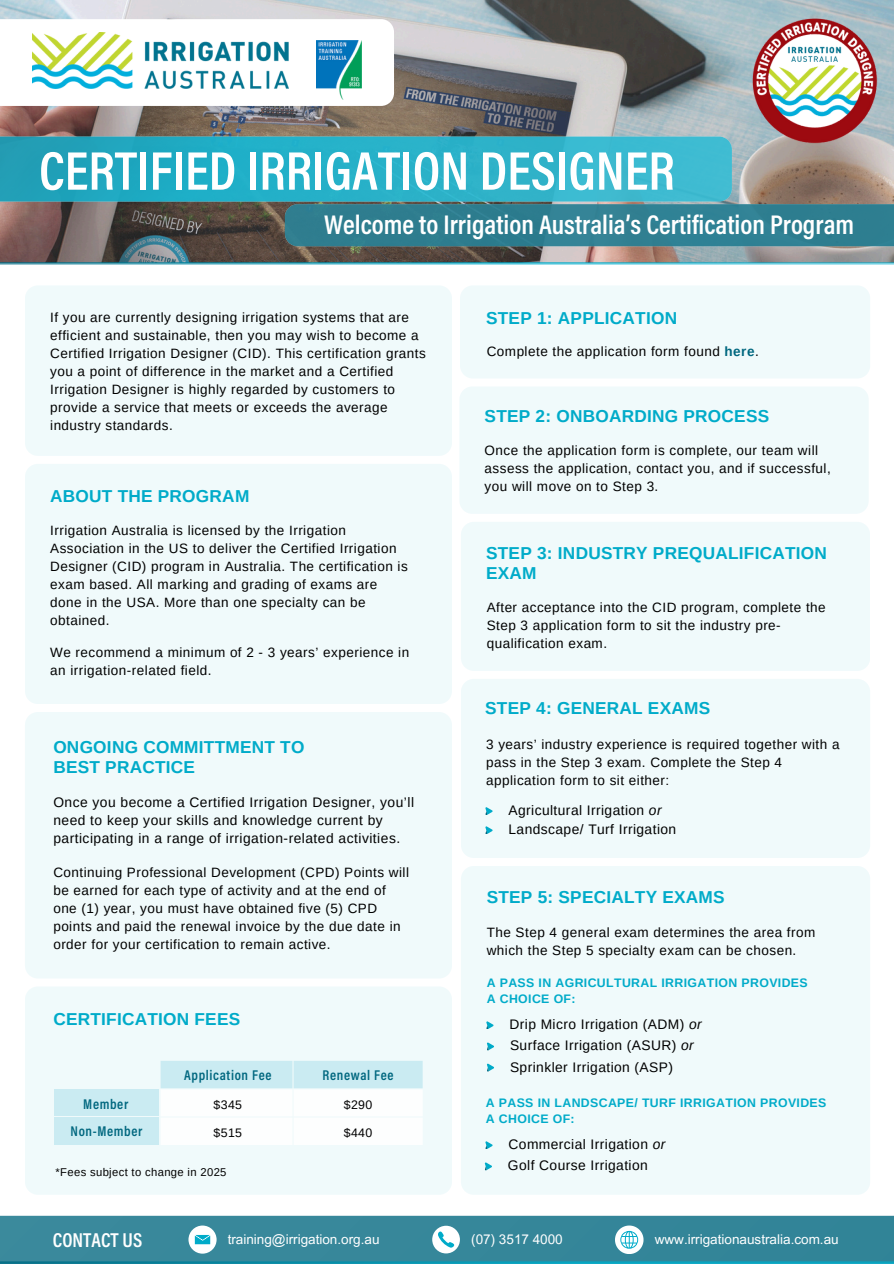
<style>
.page{position:relative;width:894px;height:1264px;background:#fff}
.page>*{position:absolute;margin:0;border:0;box-sizing:border-box;transform-origin:0 0}
.t1{font:600 54.9px "Acumin Pro Cond";color:#fff}
.t2{font:600 27.3px "Acumin Pro Cond";color:#fff}
.t3{font:600 20.25px "Acumin Pro Cond";color:#fff}
.t4{font:700 17.25px/20.2px "Arimo";letter-spacing:.015em;color:#00abc9}
.t5{font:600 14.25px "Acumin Pro Cond";letter-spacing:.045em;color:#00677f}
.t6{font:13.8px/18px "Arimo";letter-spacing:.03em;color:#000}
.t7{font:13.5px/18px "Arimo";letter-spacing:.035em;color:#000}
.t8{font:13.5px "Arial MT Pro";color:#fff}
.t9{font:700 12.3px/15.5px "Arimo";letter-spacing:.03em;color:#00abc9}
.t10{font:12.3px "Arimo";letter-spacing:.03em;color:#000}
.t11{font:11.25px "Arimo";letter-spacing:.03em;color:#000}
.s1{font-weight:700;color:#00677f}
.s2{font-style:italic}
</style>
<div class="page">
<img style="left:0;top:0;width:893px;height:262px">
<svg style="left:0;top:19px;width:394px;height:87px"></svg>
<svg style="left:0;top:136px;width:731px;height:65px;background:#2bafc6"></svg>
<img style="left:316px;top:40px;width:45px;height:60px">
<img style="left:33px;top:32px;width:255px;height:56px">
<div style="left:25px;top:464px;width:427px;height:240px;background:#f0fafb"></div>
<div style="left:285px;top:204px;width:608px;height:42px;background:#2f7e90"></div>
<div style="left:25px;top:286px;width:427px;height:170px;background:#f0fafb"></div>
<hr style="left:0;top:262px;width:893px;height:2px;background:#bfbfbf">
<div style="left:460px;top:286px;width:410px;height:92px;background:#f0fafb"></div>
<div style="left:25px;top:987px;width:426px;height:207px;background:#f0fafb"></div>
<svg style="left:160px;top:1060px;width:262px;height:84px"></svg>
<div style="left:54px;top:1089px;width:105px;height:27px;background:#c6eaf1"></div>
<div style="left:54px;top:1117px;width:105px;height:27px;background:#c6eaf1"></div>
<svg style="left:0;top:1215px;width:893px;height:48px;background:#3e8da0"></svg>
<img style="left:748px;top:14px;width:132px;height:132px">
<div style="left:25px;top:712px;width:427px;height:266px;background:#f0fafb"></div>
<div style="left:460px;top:387px;width:408px;height:127px;background:#f0fafb"></div>
<div style="left:461px;top:522px;width:408px;height:149px;background:#f0fafb"></div>
<div style="left:461px;top:679px;width:409px;height:179px;background:#f0fafb"></div>
<svg style="left:485px;top:807px;width:7px;height:7px"></svg>
<svg style="left:485px;top:826px;width:7px;height:8px"></svg>
<div style="left:461px;top:866px;width:409px;height:328px;background:#f0fafb"></div>
<svg style="left:486px;top:1021px;width:7px;height:7px"></svg>
<svg style="left:486px;top:1042px;width:8px;height:8px"></svg>
<svg style="left:486px;top:1063px;width:8px;height:8px"></svg>
<svg style="left:485px;top:1140px;width:7px;height:8px"></svg>
<svg style="left:484px;top:1162px;width:8px;height:7px"></svg>
<p class="t1" style="left:39px;top:149px;width:637px">CERTIFIED IRRIGATION DESIGNER</p>
<h6 class="t2" style="left:324px;top:214px;width:531px">Welcome to Irrigation Australia’s Certification Program</h6>
<h1 class="t7" style="left:50px;top:308px;width:377px">If you are currently designing irrigation systems that are efficient and sustainable, then you may wish to become a Certified Irrigation Designer (CID). This certification grants you a point of difference in the market and a Certified Irrigation Designer is highly regarded by customers to provide a service that meets or exceeds the average industry standards.</h1>
<h2 class="t4" style="left:50px;top:486px;width:201px">ABOUT THE PROGRAM</h2>
<p class="t7" style="left:50px;top:521px;width:359px">Irrigation Australia is licensed by the Irrigation Association in the US to deliver the Certified Irrigation Designer (CID) program in Australia. The certification is exam based. All marking and grading of exams are done in the USA. More than one specialty can be obtained.</p>
<h6 class="t7" style="left:50px;top:643px;width:360px">We recommend a minimum of 2 - 3 years’ experience in an irrigation-related field.</h6>
<p class="t4" style="left:53px;top:736px;width:252px">ONGOING COMMITTMENT TO<br>BEST PRACTICE</p>
<h5 class="t6" style="left:53px;top:792px;width:362px">Once you become a Certified Irrigation Designer, you’ll need to keep your skills and knowledge current by participating in a range of irrigation-related activities.</h5>
<p class="t7" style="left:53px;top:863px;width:357px">Continuing Professional Development (CPD) Points will be earned for each type of activity and at the end of one (1) year, you must have obtained five (5) CPD points and paid the renewal invoice by the due date in order for your certification to remain active.</p>
<h6 class="t4" style="left:53px;top:1008px;width:188px">CERTIFICATION FEES</h6>
<h5 class="t5" style="left:184px;top:1069px;width:89px">Application Fee</h5>
<h6 class="t5" style="left:322px;top:1069px;width:72px">Renewal Fee</h6>
<h4 class="t5" style="left:83px;top:1098px;width:46px">Member</h4>
<h6 class="t5" style="left:70px;top:1125px;width:73px">Non-Member</h6>
<h6 class="t10" style="left:213px;top:1098px;width:30px">$345</h6>
<h4 class="t10" style="left:344px;top:1098px;width:30px">$290</h4>
<h5 class="t10" style="left:213px;top:1126px;width:30px">$515</h5>
<h5 class="t10" style="left:344px;top:1126px;width:30px">$440</h5>
<p class="t11" style="left:56px;top:1165px;width:172px">*Fees subject to change in 2025</p>
<h4 class="t4" style="left:486px;top:307px;width:192px">STEP 1: APPLICATION</h4>
<h4 class="t7" style="left:486px;top:342px;width:273px">Complete the application form found <span class="s1">here</span>.</h4>
<p class="t4" style="left:484px;top:406px;width:286px">STEP 2: ONBOARDING PROCESS</p>
<h4 class="t7" style="left:484px;top:441px;width:347px">Once the application form is complete, our team will assess the application, contact you, and if successful, you will move on to Step 3.</h4>
<p class="t4" style="left:486px;top:543px;width:342px">STEP 3: INDUSTRY PREQUALIFICATION<br>EXAM</p>
<h6 class="t7" style="left:486px;top:598px;width:340px">After acceptance into the CID program, complete the<br>Step 3 application form to sit the industry pre&shy;qualification exam.</h6>
<p class="t4" style="left:485px;top:698px;width:226px">STEP 4: GENERAL EXAMS</p>
<h4 class="t7" style="left:486px;top:735px;width:355px">3 years’ industry experience is required together with a pass in the Step 3 exam. Complete the Step 4 application form to sit either:</h4>
<h6 class="t6" style="left:508px;top:801px;width:155px">Agricultural Irrigation <span class="s2">or</span></h6>
<h4 class="t6" style="left:508px;top:820px;width:169px">Landscape/ Turf Irrigation</h4>
<h6 class="t4" style="left:486px;top:887px;width:239px">STEP 5: SPECIALTY EXAMS</h6>
<p class="t7" style="left:486px;top:923px;width:330px">The Step 4 general exam determines the area from which the Step 5 specialty exam can be chosen.</p>
<h6 class="t9" style="left:486px;top:975px;width:322px">A PASS IN AGRICULTURAL IRRIGATION PROVIDES<br>A CHOICE OF:</h6>
<h6 class="t6" style="left:509px;top:1015px;width:194px">Drip Micro Irrigation (ADM) <span class="s2">or</span></h6>
<h4 class="t6" style="left:510px;top:1036px;width:185px">Surface Irrigation (ASUR) <span class="s2">or</span></h4>
<h6 class="t6" style="left:510px;top:1057px;width:164px">Sprinkler Irrigation (ASP)</h6>
<p class="t9" style="left:485px;top:1095px;width:342px">A PASS IN LANDSCAPE/ TURF IRRIGATION PROVIDES<br>A CHOICE OF:</p>
<p class="t6" style="left:508px;top:1135px;width:158px">Commercial Irrigation <span class="s2">or</span></p>
<p class="t6" style="left:508px;top:1156px;width:141px">Golf Course Irrigation</p>
<p class="t3" style="left:53px;top:1232px;width:91px">CONTACT US</p>
<p class="t8" style="left:227px;top:1233px;width:153px">training@irrigation.org.au</p>
<p class="t8" style="left:471px;top:1233px;width:93px">(07) 3517 4000</p>
<p class="t8" style="left:654px;top:1233px;width:185px">www.irrigationaustralia.com.au</p>
</div>
